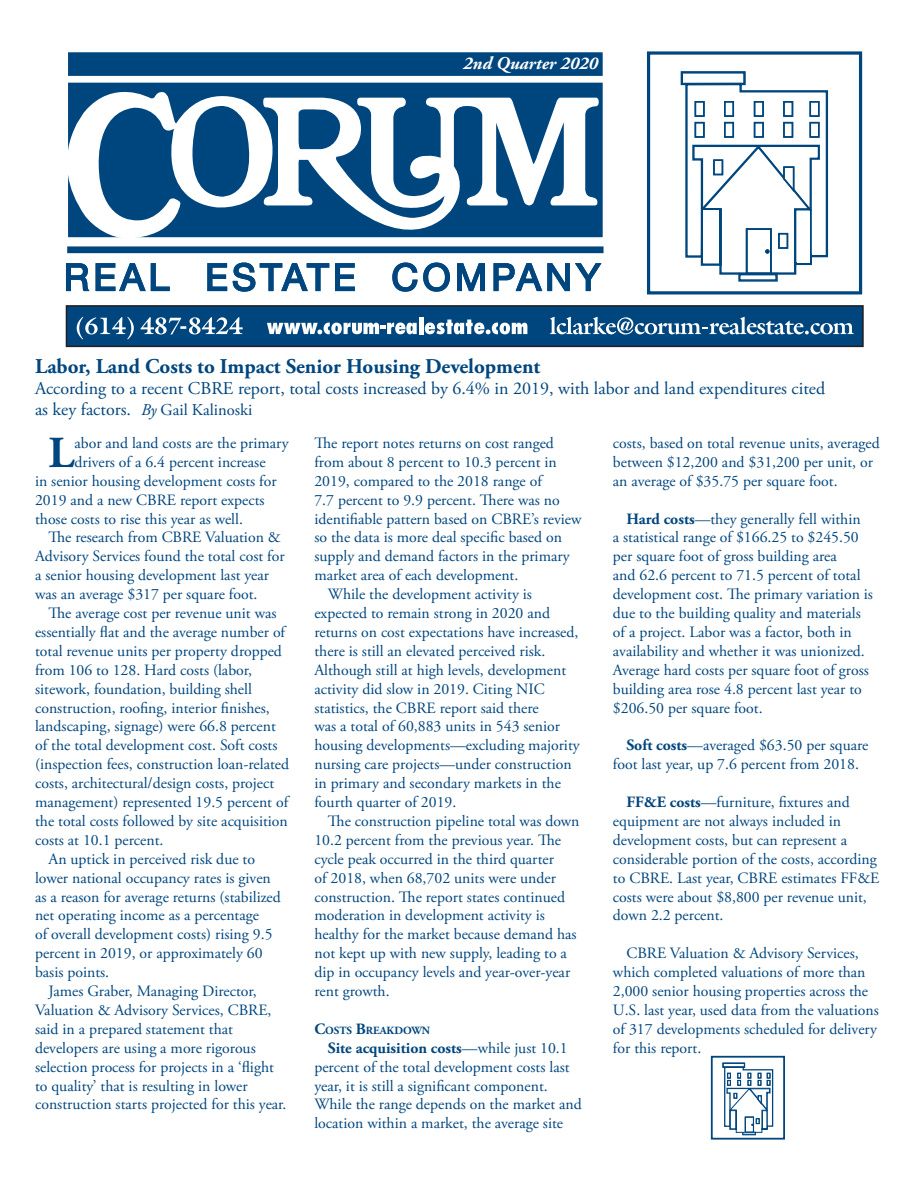
<style>
.page{position:relative;width:918px;height:1188px;background:#fff}
.page>*{position:absolute;margin:0;border:0;box-sizing:border-box;transform-origin:0 0}
.t1{font:700 44.25px "Adobe Garamond Pro";color:#00467e}
.t2{font:700 24px "Times";color:#fff}
.t3{font:700 21px "Adobe Garamond Pro";color:#00467e}
.t4{font:18px/21px "Adobe Garamond Pro";color:#00467e}
.t5{font:italic 700 18px "Adobe Garamond Pro";color:#fff}
.t6{font:15.75px/18.9px "Adobe Garamond Pro";color:#00467e}
.t7{font:700 10.95px "Adobe Garamond Pro";color:#00467e}
.s1{font-style:italic;font-size:16.5px}
.s2{font-size:16.5px}
.s3{font-weight:700}
.s4{font-size:15.75px}
</style>
<div class="page">
<div style="left:66px;top:51px;width:538px;height:188px;background:#00467e;border:2px solid #fff"></div>
<svg style="left:262px;top:97px;width:337px;height:157px"></svg>
<svg style="left:298px;top:109px;width:44px;height:41px"></svg>
<svg style="left:66px;top:83px;width:224px;height:156px"></svg>
<div style="left:62px;top:76px;width:547px;height:7px;background:#fff"></div>
<div style="left:67px;top:246px;width:537px;height:7px;background:#00467e"></div>
<svg style="left:65px;top:263px;width:105px;height:29px"></svg>
<svg style="left:207px;top:262px;width:148px;height:30px"></svg>
<svg style="left:392px;top:262px;width:93px;height:30px"></svg>
<svg style="left:493px;top:263px;width:109px;height:29px"></svg>
<div style="left:647px;top:51px;width:215px;height:243px;border:3px solid #00467e"></div>
<svg style="left:680px;top:71px;width:149px;height:211px"></svg>
<div style="left:713px;top:159px;width:10px;height:16px;background:#fff"></div>
<div style="left:713px;top:159px;width:10px;height:16px;border:2px solid #00467e"></div>
<div style="left:66px;top:306px;width:797px;height:40px;background:#00467e"></div>
<div style="left:66px;top:305px;width:798px;height:42px;border:2px solid #231f20"></div>
<svg style="left:77px;top:317px;width:57px;height:22px"></svg>
<svg style="left:140px;top:317px;width:41px;height:17px"></svg>
<svg style="left:189px;top:317px;width:54px;height:17px"></svg>
<svg style="left:267px;top:323px;width:150px;height:11px"></svg>
<hr style="left:419px;top:317px;width:4px;height:17px;background:#fff">
<svg style="left:425px;top:320px;width:102px;height:14px"></svg>
<svg style="left:550px;top:317px;width:304px;height:17px"></svg>
<div style="left:711px;top:1056px;width:74px;height:84px;border:2px solid #00467e"></div>
<svg style="left:722px;top:1062px;width:52px;height:74px"></svg>
<h2 class="t2" style="left:179px;top:302px;width:9px">-</h2>
<p class="t5" style="left:463px;top:53px;width:136px">2nd Quarter 2020</p>
<h3 class="t3" style="left:35px;top:354px;width:507px">Labor, Land Costs to Impact Senior Housing Development</h3>
<p class="t4" style="left:35px;top:378px;width:792px">According to a recent CBRE report, total costs increased by 6.4% in 2019, with labor and land expenditures cited as key factors. <span class="s1">By</span> <span class="s2">Gail Kalinoski</span></p>
<h1 class="t1" style="left:49px;top:427px;width:27px">L</h1>
<p class="t6" style="left:74px;top:434px;width:216px">abor and land costs are the primary</p>
<p class="t6" style="left:613px;top:434px;width:268px">costs, based on total revenue units, averaged between $12,200 and $31,200 per unit, or an average of $35.75 per square foot.</p>
<p class="t6" style="left:613px;top:510px;width:262px;text-indent:13px"><span class="s3">Hard costs</span>—they generally fell within<br>a statistical range of $166.25 to $245.50 per square foot of gross building area<br>and 62.6 percent to 71.5 percent of total development cost. The primary variation is due to the building quality and materials of a project. Labor was a factor, both in availability and whether it was unionized.<br>Average hard costs per square foot of gross building area rose 4.8 percent last year to $206.50 per square foot.</p>
<p class="t6" style="left:613px;top:737px;width:257px;text-indent:13px"><span class="s3">Soft costs</span>—averaged $63.50 per square foot last year, up 7.6 percent from 2018.</p>
<p class="t6" style="left:613px;top:793px;width:268px;text-indent:13px"><span class="s3">FF&amp;E costs</span>—furniture, fixtures and equipment are not always included in development costs, but can represent a considerable portion of the costs, according to CBRE. Last year, CBRE estimates FF&amp;E costs were about $8,800 per revenue unit, down 2.2 percent.</p>
<p class="t6" style="left:613px;top:944px;width:267px;text-indent:13px">CBRE Valuation &amp; Advisory Services, which completed valuations of more than 2,000 senior housing properties across the U.S. last year, used data from the valuations of 317 developments scheduled for delivery for this report.</p>
<p class="t6" style="left:314px;top:434px;width:241px">The report notes returns on cost ranged</p>
<p class="t6" style="left:314px;top:453px;width:244px">from about 8 percent to 10.3 percent in</p>
<p class="t6" style="left:314px;top:472px;width:229px">2019, compared to the 2018 range of</p>
<p class="t6" style="left:314px;top:491px;width:247px">7.7 percent to 9.9 percent. There was no</p>
<p class="t6" style="left:314px;top:510px;width:269px">identifiable pattern based on CBRE’s review</p>
<p class="t6" style="left:314px;top:529px;width:249px">so the data is more deal specific based on</p>
<p class="t6" style="left:314px;top:548px;width:257px">supply and demand factors in the primary</p>
<p class="t6" style="left:314px;top:566px;width:205px">market area of each development.</p>
<p class="t6" style="left:328px;top:585px;width:206px">While the development activity is</p>
<p class="t6" style="left:314px;top:604px;width:237px">expected to remain strong in 2020 and</p>
<p class="t6" style="left:314px;top:623px;width:265px">returns on cost expectations have increased,</p>
<p class="t6" style="left:314px;top:642px;width:232px">there is still an elevated perceived risk.</p>
<p class="t6" style="left:314px;top:661px;width:253px">Although still at high levels, development</p>
<p class="t6" style="left:314px;top:680px;width:232px">activity did slow in 2019. Citing NIC</p>
<p class="t6" style="left:314px;top:699px;width:226px">statistics, the CBRE report said there</p>
<p class="t6" style="left:314px;top:718px;width:247px">was a total of 60,883 units in 543 senior</p>
<p class="t6" style="left:314px;top:737px;width:267px">housing developments—excluding majority</p>
<p class="t6" style="left:314px;top:755px;width:259px">nursing care projects—under construction</p>
<p class="t6" style="left:314px;top:774px;width:248px">in primary and secondary markets in the</p>
<p class="t6" style="left:314px;top:793px;width:143px">fourth quarter of 2019.</p>
<p class="t6" style="left:328px;top:812px;width:253px">The construction pipeline total was down</p>
<p class="t6" style="left:314px;top:831px;width:248px">10.2 percent from the previous year. The</p>
<p class="t6" style="left:314px;top:850px;width:241px">cycle peak occurred in the third quarter</p>
<p class="t6" style="left:314px;top:869px;width:243px">of 2018, when 68,702 units were under</p>
<p class="t6" style="left:314px;top:888px;width:252px">construction. The report states continued</p>
<p class="t6" style="left:314px;top:907px;width:232px">moderation in development activity is</p>
<p class="t6" style="left:314px;top:926px;width:264px">healthy for the market because demand has</p>
<p class="t6" style="left:314px;top:944px;width:254px">not kept up with new supply, leading to a</p>
<p class="t6" style="left:314px;top:963px;width:257px">dip in occupancy levels and year-over-year</p>
<p class="t6" style="left:314px;top:982px;width:77px">rent growth.</p>
<p class="t7" style="left:314px;top:1024px;width:117px"><span class="s4">C</span>OSTS <span class="s4">B</span>REAKDOWN</p>
<p class="t6" style="left:314px;top:1039px;width:269px;text-indent:13px"><span class="s3">Site acquisition costs</span>—while just 10.1 percent of the total development costs last year, it is still a significant component.<br>While the range depends on the market and location within a market, the average site</p>
<p class="t6" style="left:74px;top:453px;width:193px">drivers of a 6.4 percent increase</p>
<p class="t6" style="left:35px;top:472px;width:243px">in senior housing development costs for</p>
<p class="t6" style="left:35px;top:491px;width:231px">2019 and a new CBRE report expects</p>
<p class="t6" style="left:35px;top:510px;width:209px">those costs to rise this year as well.</p>
<p class="t6" style="left:49px;top:529px;width:234px">The research from CBRE Valuation &amp;</p>
<p class="t6" style="left:35px;top:548px;width:251px">Advisory Services found the total cost for</p>
<p class="t6" style="left:35px;top:566px;width:236px">a senior housing development last year</p>
<p class="t6" style="left:35px;top:585px;width:224px">was an average $317 per square foot.</p>
<p class="t6" style="left:49px;top:604px;width:230px">The average cost per revenue unit was</p>
<p class="t6" style="left:35px;top:623px;width:252px">essentially flat and the average number of</p>
<p class="t6" style="left:35px;top:642px;width:248px">total revenue units per property dropped</p>
<p class="t6" style="left:35px;top:661px;width:219px">from 106 to 128. Hard costs (labor,</p>
<p class="t6" style="left:35px;top:680px;width:218px">sitework, foundation, building shell</p>
<p class="t6" style="left:35px;top:699px;width:236px">construction, roofing, interior finishes,</p>
<p class="t6" style="left:35px;top:718px;width:242px">landscaping, signage) were 66.8 percent</p>
<p class="t6" style="left:35px;top:737px;width:244px">of the total development cost. Soft costs</p>
<p class="t6" style="left:35px;top:755px;width:256px">(inspection fees, construction loan-related</p>
<p class="t6" style="left:35px;top:774px;width:241px">costs, architectural/design costs, project</p>
<p class="t6" style="left:35px;top:793px;width:255px">management) represented 19.5 percent of</p>
<p class="t6" style="left:35px;top:812px;width:254px">the total costs followed by site acquisition</p>
<p class="t6" style="left:35px;top:831px;width:130px">costs at 10.1 percent.</p>
<p class="t6" style="left:49px;top:850px;width:208px">An uptick in perceived risk due to</p>
<p class="t6" style="left:35px;top:869px;width:237px">lower national occupancy rates is given</p>
<p class="t6" style="left:35px;top:888px;width:247px">as a reason for average returns (stabilized</p>
<p class="t6" style="left:35px;top:907px;width:226px">net operating income as a percentage</p>
<p class="t6" style="left:35px;top:926px;width:239px">of overall development costs) rising 9.5</p>
<p class="t6" style="left:35px;top:944px;width:229px">percent in 2019, or approximately 60</p>
<p class="t6" style="left:35px;top:963px;width:76px">basis points.</p>
<p class="t6" style="left:49px;top:982px;width:210px">James Graber, Managing Director,</p>
<p class="t6" style="left:35px;top:1001px;width:238px">Valuation &amp; Advisory Services, CBRE,</p>
<p class="t6" style="left:35px;top:1020px;width:200px">said in a prepared statement that</p>
<p class="t6" style="left:35px;top:1039px;width:222px">developers are using a more rigorous</p>
<p class="t6" style="left:35px;top:1058px;width:240px">selection process for projects in a ‘flight</p>
<p class="t6" style="left:35px;top:1077px;width:214px">to quality’ that is resulting in lower</p>
<p class="t6" style="left:35px;top:1096px;width:253px">construction starts projected for this year.</p>
</div>
